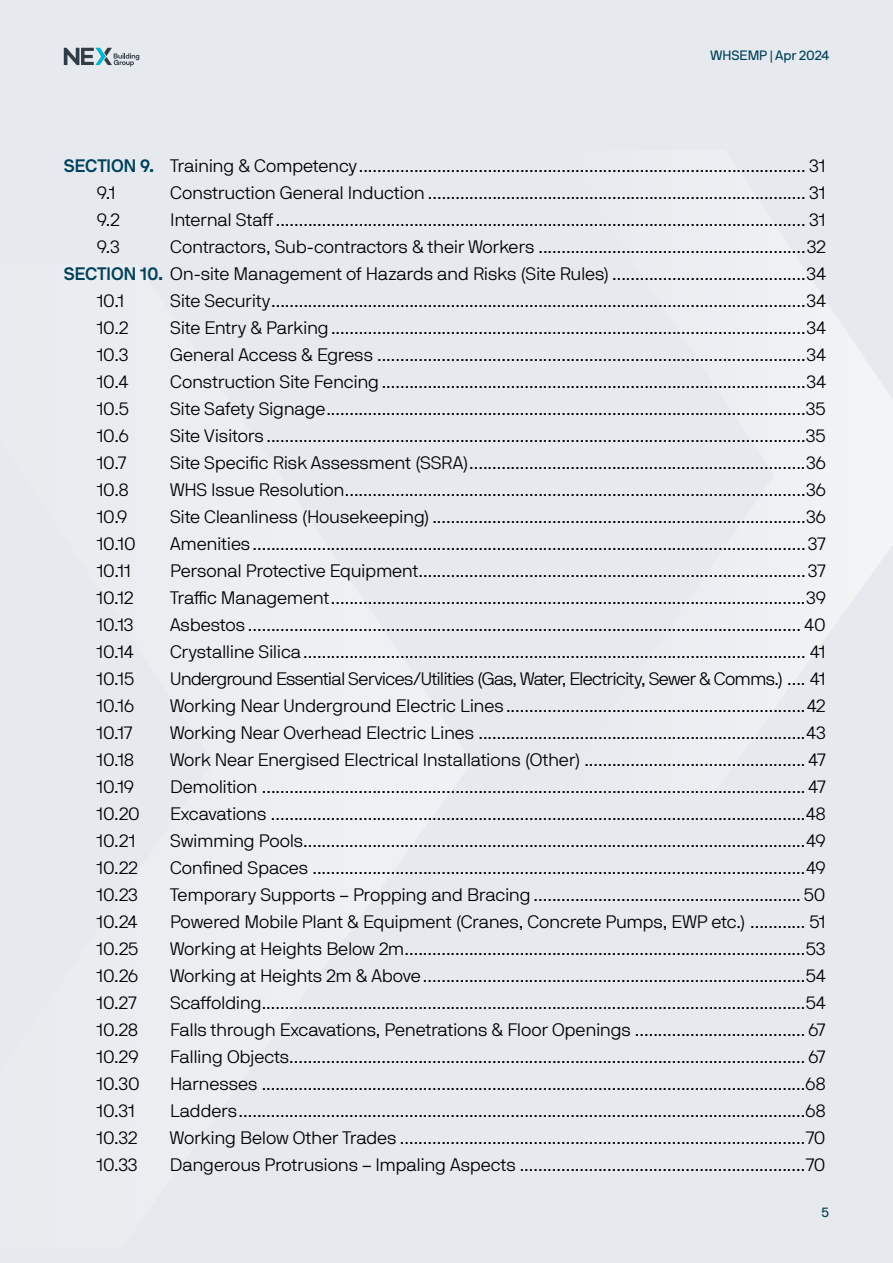
<style>
.page{position:relative;width:893px;height:1263px;background:#e6eaee}
.page>*{position:absolute;margin:0;border:0;box-sizing:border-box;transform-origin:0 0}
.t1{font:18px/27px "NB International Pro Lig";letter-spacing:-.015em;color:#000}
.t2{font:18px "NB International Pro Lig";letter-spacing:-.045em;color:#000}
.t3{font:13.5px "NB International Pro Reg";color:#00405a}
.s1{font-family:"NB International Pro Bol";color:#00405a}
</style>
<div class="page">
<svg style="left:64px;top:48px;width:75px;height:19px"></svg>
<svg style="left:845px;top:331px;width:48px;height:278px;fill:#f1f3f5"></svg>
<p class="t3" style="left:711px;top:47px;width:120px">WHSEMP | Apr 2024</p>
<p class="t1" style="left:97px;top:152px;width:731px;text-indent:-33px"><span class="s1">SECTION 9.</span> Training &amp; Competency................................................................................................. 31<br>9.1</p>
<p class="t1" style="left:170px;top:179px;width:657px">Construction General Induction .................................................................................. 31</p>
<p class="t1" style="left:97px;top:206px;width:25px">9.2</p>
<p class="t1" style="left:170px;top:206px;width:657px">Internal Staff................................................................................................................... 31</p>
<p class="t1" style="left:97px;top:233px;width:24px">9.3</p>
<p class="t1" style="left:170px;top:233px;width:657px">Contractors, Sub-contractors &amp; their Workers ..........................................................32</p>
<p class="t1" style="left:64px;top:260px;width:764px"><span class="s1">SECTION 10.</span> On-site Management of Hazards and Risks (Site Rules)..........................................34</p>
<p class="t1" style="left:97px;top:287px;width:29px">10.1</p>
<p class="t1" style="left:170px;top:287px;width:657px">Site Security....................................................................................................................34</p>
<p class="t1" style="left:97px;top:314px;width:33px">10.2</p>
<p class="t1" style="left:170px;top:314px;width:657px">Site Entry &amp; Parking.......................................................................................................34</p>
<p class="t1" style="left:97px;top:341px;width:33px">10.3</p>
<p class="t1" style="left:170px;top:341px;width:657px">General Access &amp; Egress .............................................................................................34</p>
<p class="t1" style="left:97px;top:368px;width:33px">10.4</p>
<p class="t1" style="left:170px;top:368px;width:657px">Construction Site Fencing............................................................................................34</p>
<p class="t1" style="left:97px;top:395px;width:34px">10.5</p>
<p class="t1" style="left:170px;top:395px;width:657px">Site Safety Signage........................................................................................................35</p>
<p class="t1" style="left:97px;top:422px;width:34px">10.6</p>
<p class="t1" style="left:170px;top:422px;width:657px">Site Visitors .....................................................................................................................35</p>
<p class="t1" style="left:97px;top:449px;width:31px">10.7</p>
<p class="t1" style="left:170px;top:449px;width:657px">Site Specific Risk Assessment (SSRA).........................................................................36</p>
<p class="t1" style="left:97px;top:476px;width:34px">10.8</p>
<p class="t1" style="left:170px;top:476px;width:657px">WHS Issue Resolution....................................................................................................36</p>
<p class="t1" style="left:97px;top:503px;width:32px">10.9</p>
<p class="t1" style="left:170px;top:503px;width:657px">Site Cleanliness (Housekeeping).................................................................................36</p>
<p class="t1" style="left:97px;top:530px;width:41px">10.10</p>
<p class="t1" style="left:170px;top:530px;width:657px">Amenities........................................................................................................................ 37</p>
<p class="t1" style="left:97px;top:557px;width:36px">10.11</p>
<p class="t1" style="left:170px;top:557px;width:657px">Personal Protective Equipment.................................................................................... 37</p>
<p class="t1" style="left:97px;top:584px;width:38px">10.12</p>
<p class="t1" style="left:170px;top:584px;width:657px">Traffic Management.......................................................................................................39</p>
<p class="t1" style="left:97px;top:611px;width:38px">10.13</p>
<p class="t1" style="left:170px;top:611px;width:657px">Asbestos ........................................................................................................................ 40</p>
<p class="t1" style="left:97px;top:638px;width:38px">10.14</p>
<p class="t1" style="left:170px;top:638px;width:657px">Crystalline Silica............................................................................................................. 41</p>
<p class="t1" style="left:97px;top:665px;width:39px">10.15</p>
<p class="t2" style="left:170px;top:668px;width:657px">Underground Essential Services/Utilities (Gas, Water, Electricity, Sewer &amp; Comms.) .... 41</p>
<p class="t1" style="left:97px;top:692px;width:39px">10.16</p>
<p class="t1" style="left:170px;top:692px;width:657px">Working Near Underground Electric Lines.................................................................42</p>
<p class="t1" style="left:97px;top:719px;width:37px">10.17</p>
<p class="t1" style="left:170px;top:719px;width:657px">Working Near Overhead Electric Lines .......................................................................43</p>
<p class="t1" style="left:97px;top:746px;width:39px">10.18</p>
<p class="t1" style="left:170px;top:746px;width:657px">Work Near Energised Electrical Installations (Other) ................................................ 47</p>
<p class="t1" style="left:97px;top:773px;width:39px">10.19</p>
<p class="t1" style="left:170px;top:773px;width:657px">Demolition ...................................................................................................................... 47</p>
<p class="t1" style="left:97px;top:800px;width:45px">10.20</p>
<p class="t1" style="left:170px;top:800px;width:657px">Excavations ....................................................................................................................48</p>
<p class="t1" style="left:97px;top:827px;width:41px">10.21</p>
<p class="t1" style="left:170px;top:827px;width:657px">Swimming Pools.............................................................................................................49</p>
<p class="t1" style="left:97px;top:854px;width:43px">10.22</p>
<p class="t1" style="left:170px;top:854px;width:657px">Confined Spaces ...........................................................................................................49</p>
<p class="t1" style="left:97px;top:881px;width:43px">10.23</p>
<p class="t1" style="left:170px;top:881px;width:657px">Temporary Supports – Propping and Bracing .......................................................... 50</p>
<p class="t1" style="left:97px;top:908px;width:42px">10.24</p>
<p class="t1" style="left:170px;top:908px;width:657px">Powered Mobile Plant &amp; Equipment (Cranes, Concrete Pumps, EWP etc.) ............ 51</p>
<p class="t1" style="left:97px;top:935px;width:43px">10.25</p>
<p class="t1" style="left:170px;top:935px;width:657px">Working at Heights Below 2m.......................................................................................53</p>
<p class="t1" style="left:97px;top:962px;width:43px">10.26</p>
<p class="t1" style="left:170px;top:962px;width:657px">Working at Heights 2m &amp; Above...................................................................................54</p>
<p class="t1" style="left:97px;top:989px;width:42px">10.27</p>
<p class="t1" style="left:170px;top:989px;width:657px">Scaffolding......................................................................................................................54</p>
<p class="t1" style="left:97px;top:1016px;width:43px">10.28</p>
<p class="t1" style="left:170px;top:1016px;width:657px">Falls through Excavations, Penetrations &amp; Floor Openings ..................................... 67</p>
<p class="t1" style="left:97px;top:1043px;width:44px">10.29</p>
<p class="t1" style="left:170px;top:1043px;width:657px">Falling Objects................................................................................................................ 67</p>
<p class="t1" style="left:97px;top:1070px;width:45px">10.30</p>
<p class="t1" style="left:170px;top:1070px;width:657px">Harnesses ......................................................................................................................68</p>
<p class="t1" style="left:96px;top:1097px;width:40px">10.31</p>
<p class="t1" style="left:170px;top:1097px;width:657px">Ladders...........................................................................................................................68</p>
<p class="t1" style="left:96px;top:1124px;width:42px">10.32</p>
<p class="t1" style="left:170px;top:1124px;width:657px">Working Below Other Trades ........................................................................................70</p>
<p class="t1" style="left:96px;top:1151px;width:43px">10.33</p>
<p class="t1" style="left:170px;top:1151px;width:657px">Dangerous Protrusions – Impaling Aspects ..............................................................70</p>
<p class="t3" style="left:822px;top:1204px;width:9px">5</p>
</div>
